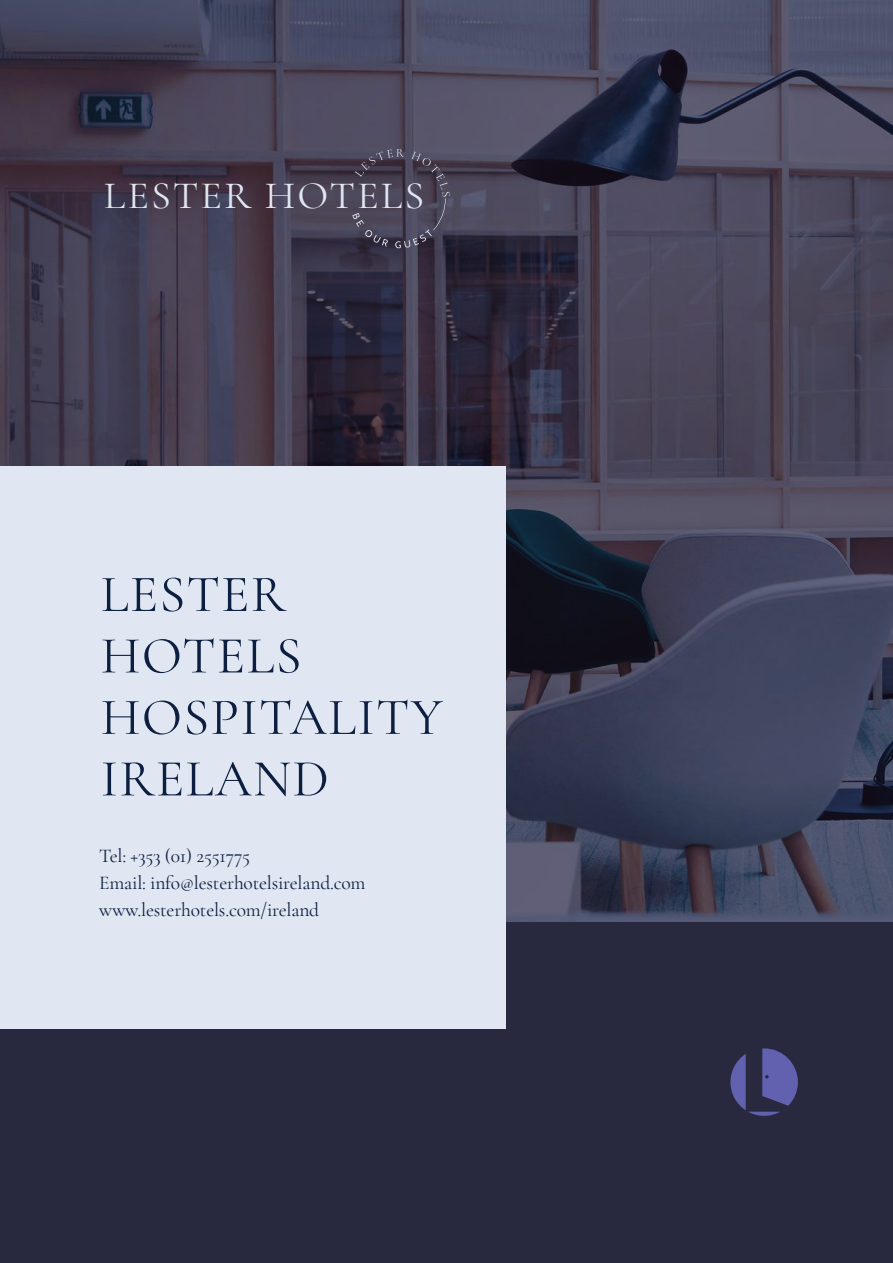
<style>
.page{position:relative;width:893px;height:1263px;background:#28293f}
.page>*{position:absolute;margin:0;border:0;box-sizing:border-box;transform-origin:0 0}
.t1{font:52.5px/61.5px "Cormorant Garamond";letter-spacing:.025em;color:#0c1f41}
.t2{font:38.7px "Cormorant Garamond";letter-spacing:.05em;color:#e1e7f2;scale:1.04 1}
.t3{font:19.5px/27px "Cormorant Garamond";letter-spacing:-.01em;color:#0c1f41}
</style>
<div class="page">
<img style="left:0;top:0;width:893px;height:921px">
<div style="left:0;top:466px;width:506px;height:562px;background:#e1e7f2"></div>
<svg style="left:352px;top:149px;width:98px;height:99px;background:#4b4558"></svg>
<svg style="left:730px;top:1048px;width:68px;height:68px"></svg>
<h2 class="t2" style="left:104px;top:172px;width:310px">LESTER HOTELS</h2>
<h1 class="t1" style="left:101px;top:563px;width:344px">LESTER<br>HOTELS<br>HOSPITALITY<br>IRELAND</h1>
<p class="t3" style="left:99px;top:842px;width:268px">Tel: +353 (01) 2551775<br>Email: info@lesterhotelsireland.com www.lesterhotels.com/ireland</p>
</div>
